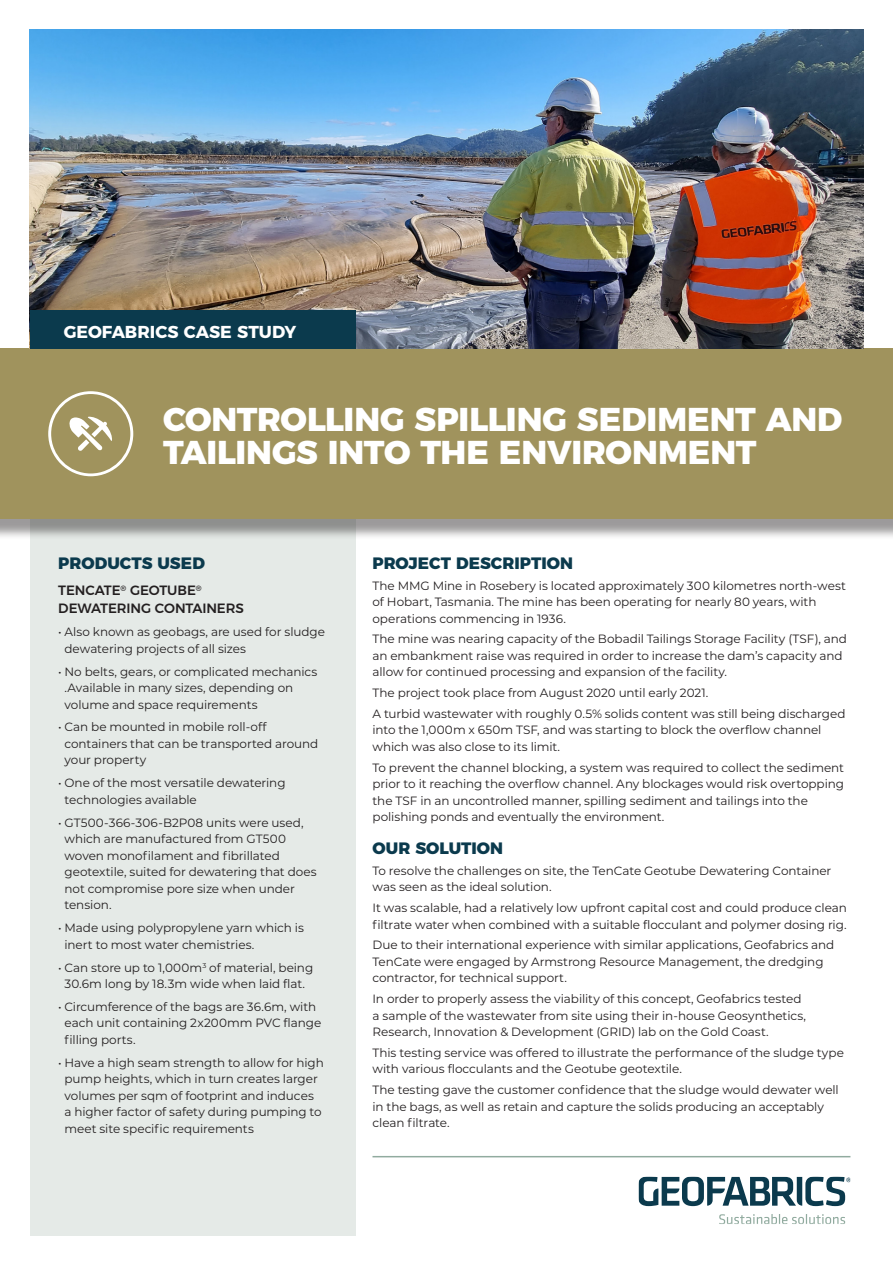
<style>
.page{position:relative;width:893px;height:1263px;background:#fff}
.page>*{position:absolute;margin:0;border:0;box-sizing:border-box;transform-origin:0 0}
.Case_Study_Heading{font:800 33px/33px "Montserrat";color:#fff}
.Case_Study_Title{font:700 17.25px "Montserrat";color:#fff}
.Case_Study_Subheadin{font:800 16.5px "Montserrat";letter-spacing:.005em;color:#0b3a4d}
.Case_Study_Subheadin-2{font:500 13.5px/18px "Montserrat";letter-spacing:-.01em;color:#231f20}
.Case_Study_Body_Text{font:12px/16.5px "Montserrat";letter-spacing:-.005em;color:#231f20}
.Case_Study_Bullet_Po{font:12px/16.5px "Montserrat";letter-spacing:-.005em;color:#231f20}
</style>
<div class="page">
<div style="left:30px;top:516px;width:325px;height:719px;background:#e5eae7"></div>
<svg style="left:640px;top:1178px;width:209px;height:28px"></svg>
<svg style="left:719px;top:1214px;width:126px;height:9px"></svg>
<div style="left:638px;top:1176px;width:213px;height:49px;border:1px solid #fff"></div>
<hr style="left:372px;top:1156px;width:478px;height:1px;background:#91ab9f">
<div style="left:0;top:353px;width:893px;height:186px;background:#231f20;opacity:.45"></div>
<div style="left:0;top:349px;width:893px;height:170px;background:#a0935d"></div>
<img style="left:30px;top:30px;width:833px;height:319px">
<div style="left:30px;top:310px;width:325px;height:39px;background:#0b3a4d"></div>
<svg style="left:48px;top:391px;width:85px;height:85px"></svg>
<p class="Case_Study_Title" style="left:64px;top:317px;width:234px">GEOFABRICS CASE STUDY</p>
<p class="Case_Study_Heading" style="left:163px;top:400px;width:681px">CONTROLLING SPILLING SEDIMENT AND<br>TAILINGS INTO THE ENVIRONMENT</p>
<p class="Case_Study_Subheadin" style="left:58px;top:549px;width:148px">PRODUCTS USED</p>
<p class="Case_Study_Subheadin-2" style="left:58px;top:580px;width:187px">TENCATE<sup>®</sup> GEOTUBE<sup>®<br></sup>DEWATERING CONTAINERS</p>
<p class="Case_Study_Bullet_Po" style="left:64px;top:623px;width:262px;text-indent:-6px">• Also known as geobags, are used for sludge dewatering projects of all sizes</p>
<p class="Case_Study_Bullet_Po" style="left:64px;top:663px;width:254px;text-indent:-6px">• No belts, gears, or complicated mechanics .Available in many sizes, depending on volume and space requirements</p>
<p class="Case_Study_Bullet_Po" style="left:64px;top:718px;width:255px;text-indent:-6px">• Can be mounted in mobile roll-off containers that can be transported around your property</p>
<p class="Case_Study_Bullet_Po" style="left:64px;top:774px;width:223px;text-indent:-6px">• One of the most versatile dewatering technologies available</p>
<p class="Case_Study_Bullet_Po" style="left:64px;top:814px;width:254px;text-indent:-6px">• GT500-366-306-B2P08 units were used, which are manufactured from GT500 woven monofilament and fibrillated geotextile, suited for dewatering that does not compromise pore size when under tension.</p>
<p class="Case_Study_Bullet_Po" style="left:64px;top:919px;width:241px;text-indent:-6px">• Made using polypropylene yarn which is inert to most water chemistries.</p>
<p class="Case_Study_Bullet_Po" style="left:58px;top:958px;width:256px;text-align:center">• Can store up to 1,000m<sup>3</sup> of material, being<br>30.6m long by 18.3m wide when laid flat.</p>
<p class="Case_Study_Bullet_Po" style="left:64px;top:998px;width:258px;text-indent:-6px">• Circumference of the bags are 36.6m, with each unit containing 2x200mm PVC flange filling ports.</p>
<p class="Case_Study_Bullet_Po" style="left:64px;top:1054px;width:261px;text-indent:-6px">• Have a high seam strength to allow for high pump heights, which in turn creates larger volumes per sqm of footprint and induces a higher factor of safety during pumping to meet site specific requirements</p>
<p class="Case_Study_Subheadin" style="left:372px;top:549px;width:202px">PROJECT DESCRIPTION</p>
<p class="Case_Study_Body_Text" style="left:372px;top:577px;width:475px">The MMG Mine in Rosebery is located approximately 300 kilometres north-west of Hobart, Tasmania. The mine has been operating for nearly 80 years, with operations commencing in 1936.</p>
<p class="Case_Study_Body_Text" style="left:372px;top:630px;width:476px">The mine was nearing capacity of the Bobadil Tailings Storage Facility (TSF), and an embankment raise was required in order to increase the dam’s capacity and allow for continued processing and expansion of the facility.</p>
<p class="Case_Study_Body_Text" style="left:372px;top:684px;width:337px">The project took place from August 2020 until early 2021.</p>
<p class="Case_Study_Body_Text" style="left:372px;top:705px;width:475px">A turbid wastewater with roughly 0.5% solids content was still being discharged into the 1,000m x 650m TSF, and was starting to block the overflow channel which was also close to its limit.</p>
<p class="Case_Study_Body_Text" style="left:372px;top:759px;width:473px">To prevent the channel blocking, a system was required to collect the sediment prior to it reaching the overflow channel. Any blockages would risk overtopping the TSF in an uncontrolled manner, spilling sediment and tailings into the polishing ponds and eventually the environment.</p>
<p class="Case_Study_Subheadin" style="left:372px;top:834px;width:132px">OUR SOLUTION</p>
<p class="Case_Study_Body_Text" style="left:372px;top:862px;width:460px">To resolve the challenges on site, the TenCate Geotube Dewatering Container was seen as the ideal solution.</p>
<p class="Case_Study_Body_Text" style="left:372px;top:899px;width:476px">It was scalable, had a relatively low upfront capital cost and could produce clean filtrate water when combined with a suitable flocculant and polymer dosing rig.</p>
<p class="Case_Study_Body_Text" style="left:372px;top:936px;width:463px">Due to their international experience with similar applications, Geofabrics and<br>TenCate were engaged by Armstrong Resource Management, the dredging contractor, for technical support.</p>
<p class="Case_Study_Body_Text" style="left:372px;top:990px;width:435px">In order to properly assess the viability of this concept, Geofabrics tested a sample of the wastewater from site using their in-house Geosynthetics,<br>Research, Innovation &amp; Development (GRID) lab on the Gold Coast.</p>
<p class="Case_Study_Body_Text" style="left:372px;top:1044px;width:473px">This testing service was offered to illustrate the performance of the sludge type with various flocculants and the Geotube geotextile.</p>
<p class="Case_Study_Body_Text" style="left:372px;top:1081px;width:468px">The testing gave the customer confidence that the sludge would dewater well in the bags, as well as retain and capture the solids producing an acceptably clean filtrate.</p>
</div>
